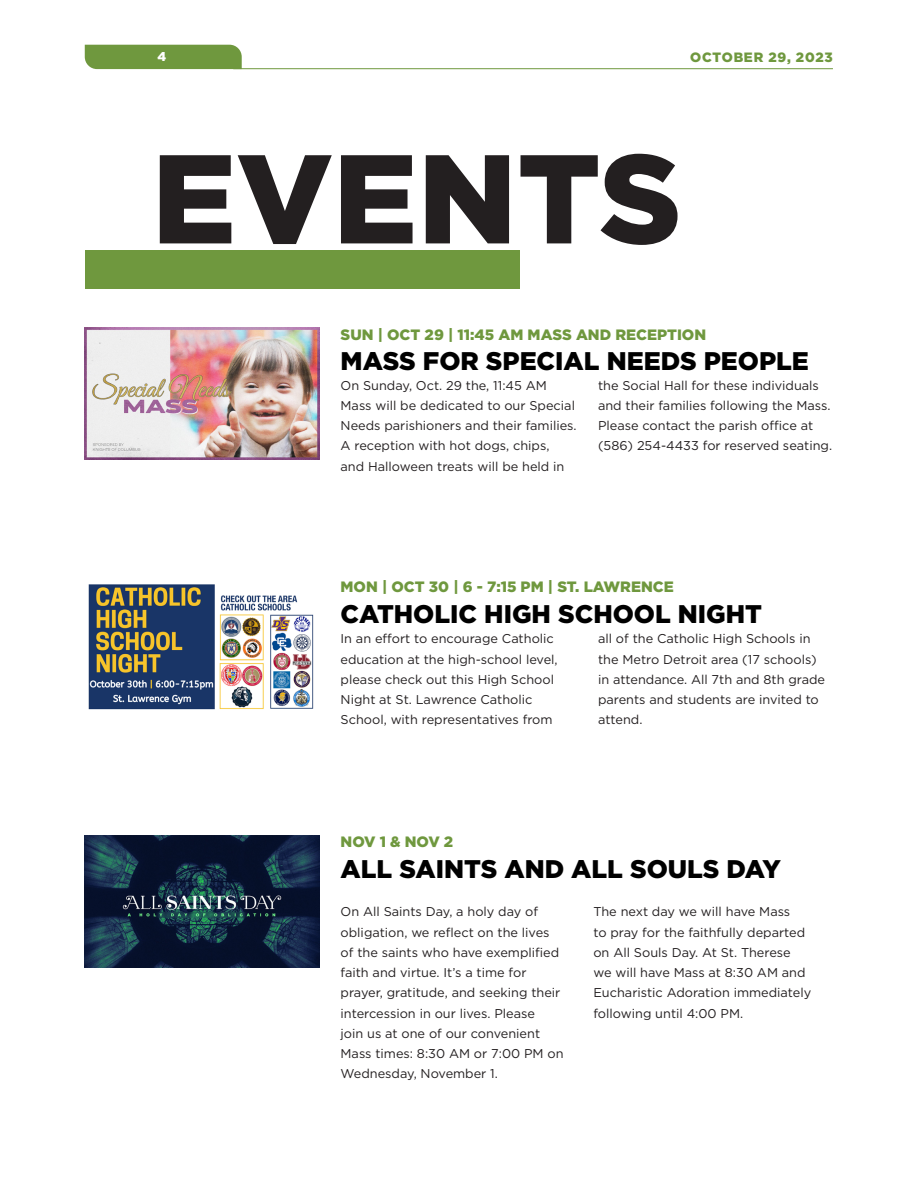
<style>
.page{position:relative;width:918px;height:1188px;background:#fff}
.page>*{position:absolute;margin:0;border:0;box-sizing:border-box;transform-origin:0 0}
.H1_Big{font:900 126px "Gotham";letter-spacing:.005em;color:#231f20}
.Event_Title{font:900 25.5px "Gotham";color:#000}
.Event_Date{font:900 15px "Gotham";color:#6f983e}
.t1{font:900 13.5px "Gotham";color:#6f983e}
.t2{font:12.75px/20.2px "Gotham";color:#231f20}
.t3{font:900 12.75px "Gotham";color:#fff}
</style>
<div class="page">
<hr style="left:233px;top:68px;width:600px;height:1px;background:#6f983e">
<div style="left:85px;top:45px;width:157px;height:24px;background:#6f983e"></div>
<div style="left:85px;top:250px;width:435px;height:38px;background:#6f983e"></div>
<img style="left:88px;top:584px;width:226px;height:126px">
<img style="left:84px;top:328px;width:235px;height:132px">
<img style="left:84px;top:835px;width:235px;height:132px">
<p class="t3" style="left:158px;top:48px;width:10px">4</p>
<p class="t1" style="left:690px;top:48px;width:145px">OCTOBER 29, 2023</p>
<p class="H1_Big" style="left:152px;top:112px;width:531px">EVENTS</p>
<p class="Event_Date" style="left:341px;top:324px;width:367px">SUN | OCT 29 | 11:45 AM MASS AND RECEPTION</p>
<p class="Event_Title" style="left:341px;top:344px;width:470px">MASS FOR SPECIAL NEEDS PEOPLE</p>
<p class="t2" style="left:341px;top:375px;width:238px">On Sunday, Oct. 29 the, 11:45 AM Mass will be dedicated to our Special Needs parishioners and their families.<br>A reception with hot dogs, chips,<br>and Halloween treats will be held in</p>
<p class="t2" style="left:598px;top:375px;width:236px">the Social Hall for these individuals and their families following the Mass.<br>Please contact the parish office at (586) 254-4433 for reserved seating.</p>
<p class="Event_Date" style="left:341px;top:576px;width:335px">MON | OCT 30 | 6 - 7:15 PM | ST. LAWRENCE</p>
<p class="Event_Title" style="left:341px;top:596px;width:423px">CATHOLIC HIGH SCHOOL NIGHT</p>
<p class="t2" style="left:341px;top:628px;width:219px">In an effort to encourage Catholic education at the high-school level, please check out this High School Night at St. Lawrence Catholic School, with representatives from</p>
<p class="t2" style="left:598px;top:628px;width:229px">all of the Catholic High Schools in the Metro Detroit area (17 schools) in attendance. All 7th and 8th grade parents and students are invited to attend.</p>
<p class="Event_Date" style="left:341px;top:831px;width:114px">NOV 1 &amp; NOV 2</p>
<p class="Event_Title" style="left:341px;top:851px;width:442px">ALL SAINTS AND ALL SOULS DAY</p>
<p class="t2" style="left:341px;top:902px;width:225px">On All Saints Day, a holy day of obligation, we reflect on the lives of the saints who have exemplified faith and virtue. It’s a time for prayer, gratitude, and seeking their intercession in our lives. Please<br>join us at one of our convenient<br>Mass times: 8:30 AM or 7:00 PM on<br>Wednesday, November 1.</p>
<p class="t2" style="left:593px;top:902px;width:219px">The next day we will have Mass<br>to pray for the faithfully departed on All Souls Day. At St. Therese we will have Mass at 8:30 AM and<br>Eucharistic Adoration immediately following until 4:00 PM.</p>
</div>
